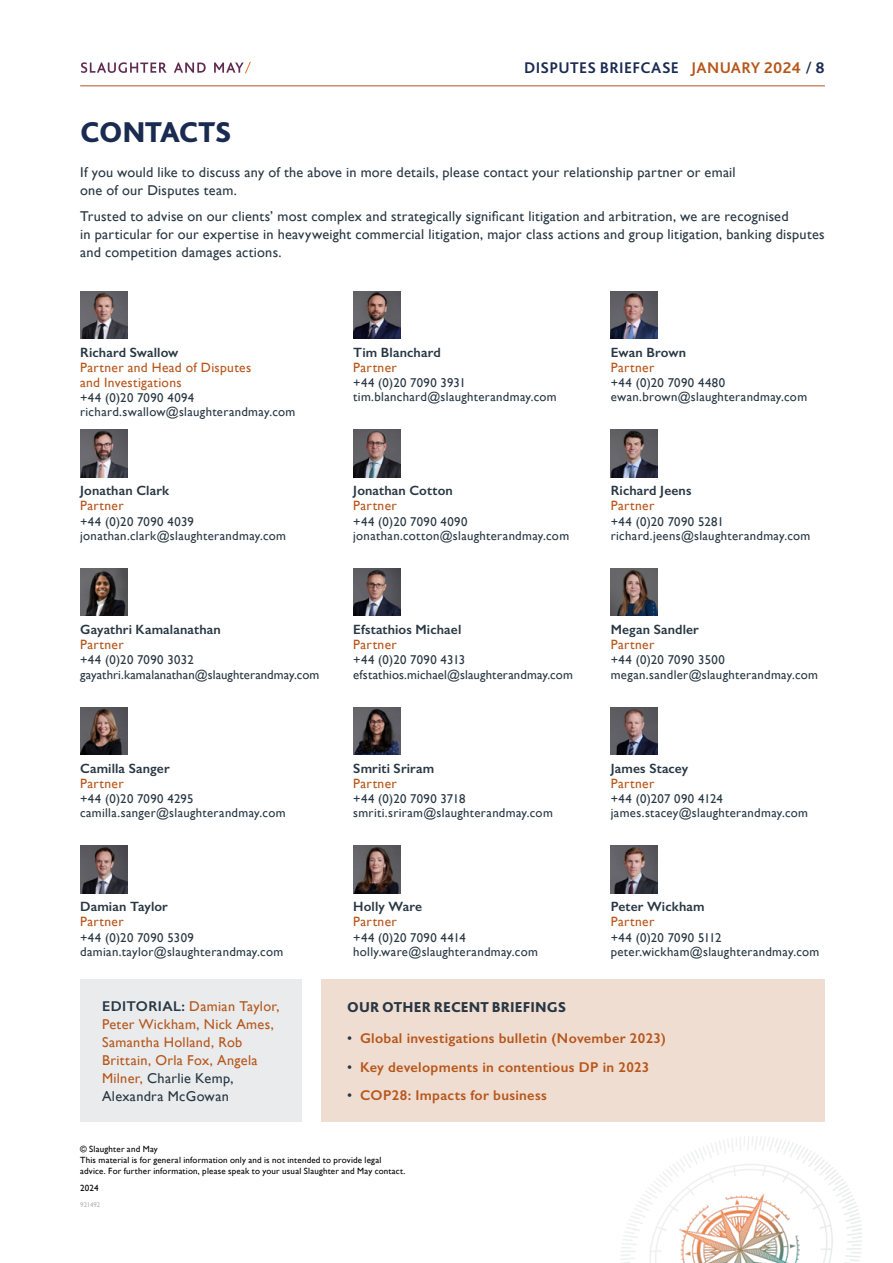
<style>
.page{position:relative;width:893px;height:1263px;background:#fff}
.page>*{position:absolute;margin:0;border:0;box-sizing:border-box;transform-origin:0 0}
.t1{font:800 30px "Bliss Pro";letter-spacing:-.02em;color:#1a2b52}
.t2{font:700 16.2px "Bliss Pro";letter-spacing:.02em;color:#1a2b52}
.t3{font:800 15px "Bliss Pro";letter-spacing:.01em;color:#283743}
.t4{font:14.25px/18px "Gill Sans";letter-spacing:.015em;color:#283743}
.t5{font:14.25px/18px "Gill Sans";letter-spacing:.025em;color:#b6561b}
.t6{font:600 14.25px "Gill Sans";letter-spacing:.02em;color:#b6561b}
.t7{font:600 13.5px "Gill Sans";letter-spacing:.01em;color:#283743}
.t8{font:13.5px/15px "Gill Sans";letter-spacing:.025em;color:#b6561b}
.t9{font:12.75px/14.2px "Gill Sans";letter-spacing:.025em;color:#283743}
.t10{font:9px/10.8px "Gill Sans";letter-spacing:.02em;color:#000}
.t11{font:6.75px "Gill Sans";letter-spacing:.01em;color:#b3b2b2}
.s1{color:#b6561b}
.s2{font-weight:400}
.s3{font-weight:600;color:#283743}
.s4{color:#283743}
.s5{font-weight:400;color:#283743}
</style>
<div class="page">
<img style="left:321px;top:1120px;width:541px;height:143px">
<hr style="left:80px;top:85px;width:745px;height:1px;background:#b6561b">
<svg style="left:81px;top:62px;width:86px;height:11px"></svg>
<svg style="left:174px;top:62px;width:32px;height:11px"></svg>
<svg style="left:214px;top:62px;width:37px;height:11px"></svg>
<img style="left:353px;top:291px;width:47px;height:47px">
<img style="left:80px;top:569px;width:47px;height:47px">
<img style="left:353px;top:569px;width:47px;height:47px">
<img style="left:80px;top:291px;width:47px;height:47px">
<img style="left:80px;top:430px;width:47px;height:47px">
<img style="left:80px;top:846px;width:47px;height:47px">
<img style="left:353px;top:430px;width:47px;height:47px">
<img style="left:80px;top:707px;width:47px;height:47px">
<img style="left:353px;top:846px;width:47px;height:47px">
<img style="left:353px;top:707px;width:47px;height:47px">
<div style="left:81px;top:979px;width:221px;height:143px;background:#e9ebec"></div>
<img style="left:611px;top:707px;width:47px;height:47px">
<img style="left:611px;top:291px;width:47px;height:47px">
<img style="left:611px;top:569px;width:47px;height:47px">
<img style="left:611px;top:430px;width:47px;height:47px">
<img style="left:611px;top:846px;width:47px;height:47px">
<div style="left:322px;top:979px;width:503px;height:143px;background:#f0ddd1"></div>
<p class="t2" style="left:524px;top:57px;width:302px">DISPUTES BRIEFCASE <span class="s1">JANUARY 2024</span> <span class="s2">/</span> 8</p>
<h1 class="t1" style="left:80px;top:114px;width:153px">CONTACTS</h1>
<p class="t4" style="left:80px;top:163px;width:657px">If you would like to discuss any of the above in more details, please contact your relationship partner or email one of our Disputes team.</p>
<p class="t4" style="left:80px;top:207px;width:746px">Trusted to advise on our clients’ most complex and strategically significant litigation and arbitration, we are recognised<br>in particular for our expertise in heavyweight commercial litigation, major class actions and group litigation, banking disputes and competition damages actions.</p>
<p class="t7" style="left:80px;top:344px;width:100px">Richard Swallow</p>
<p class="t8" style="left:80px;top:360px;width:173px">Partner and Head of Disputes and Investigations</p>
<p class="t9" style="left:80px;top:390px;width:217px">+44 (0)20 7090 4094 richard.swallow@slaughterandmay.com</p>
<p class="t7" style="left:80px;top:483px;width:91px">Jonathan Clark</p>
<p class="t8" style="left:80px;top:498px;width:45px">Partner</p>
<p class="t9" style="left:80px;top:514px;width:207px">+44 (0)20 7090 4039 jonathan.clark@slaughterandmay.com</p>
<p class="t7" style="left:80px;top:621px;width:142px">Gayathri Kamalanathan</p>
<p class="t8" style="left:80px;top:637px;width:45px">Partner</p>
<p class="t9" style="left:80px;top:653px;width:241px">+44 (0)20 7090 3032 gayathri.kamalanathan@slaughterandmay.com</p>
<p class="t7" style="left:80px;top:760px;width:91px">Camilla Sanger</p>
<p class="t8" style="left:80px;top:775px;width:45px">Partner</p>
<p class="t9" style="left:80px;top:791px;width:207px">+44 (0)20 7090 4295 camilla.sanger@slaughterandmay.com</p>
<p class="t7" style="left:353px;top:344px;width:89px">Tim Blanchard</p>
<p class="t8" style="left:353px;top:360px;width:45px">Partner</p>
<p class="t9" style="left:353px;top:375px;width:205px">+44 (0)20 7090 3931 tim.blanchard@slaughterandmay.com</p>
<p class="t7" style="left:353px;top:483px;width:101px">Jonathan Cotton</p>
<p class="t8" style="left:353px;top:498px;width:45px">Partner</p>
<p class="t9" style="left:353px;top:514px;width:217px">+44 (0)20 7090 4090 jonathan.cotton@slaughterandmay.com</p>
<p class="t7" style="left:353px;top:621px;width:110px">Efstathios Michael</p>
<p class="t8" style="left:353px;top:637px;width:45px">Partner</p>
<p class="t9" style="left:353px;top:653px;width:221px">+44 (0)20 7090 4313 efstathios.michael@slaughterandmay.com</p>
<p class="t7" style="left:353px;top:760px;width:83px">Smriti Sriram</p>
<p class="t8" style="left:353px;top:775px;width:45px">Partner</p>
<p class="t9" style="left:353px;top:791px;width:201px">+44 (0)20 7090 3718 smriti.sriram@slaughterandmay.com</p>
<p class="t7" style="left:611px;top:344px;width:77px">Ewan Brown</p>
<p class="t8" style="left:611px;top:360px;width:45px">Partner</p>
<p class="t9" style="left:611px;top:375px;width:198px">+44 (0)20 7090 4480 ewan.brown@slaughterandmay.com</p>
<p class="t7" style="left:611px;top:483px;width:82px">Richard Jeens</p>
<p class="t8" style="left:611px;top:498px;width:45px">Partner</p>
<p class="t9" style="left:611px;top:514px;width:201px">+44 (0)20 7090 5281 richard.jeens@slaughterandmay.com</p>
<p class="t7" style="left:611px;top:621px;width:90px">Megan Sandler</p>
<p class="t8" style="left:611px;top:637px;width:45px">Partner</p>
<p class="t9" style="left:611px;top:653px;width:209px">+44 (0)20 7090 3500 megan.sandler@slaughterandmay.com</p>
<p class="t7" style="left:611px;top:760px;width:79px">James Stacey</p>
<p class="t8" style="left:611px;top:775px;width:45px">Partner</p>
<p class="t9" style="left:611px;top:791px;width:199px">+44 (0)207 090 4124 james.stacey@slaughterandmay.com</p>
<p class="t7" style="left:80px;top:899px;width:89px">Damian Taylor</p>
<p class="t8" style="left:80px;top:914px;width:45px">Partner</p>
<p class="t9" style="left:80px;top:930px;width:205px">+44 (0)20 7090 5309 damian.taylor@slaughterandmay.com</p>
<p class="t5" style="left:102px;top:997px;width:179px"><span class="s3">EDITORIAL:</span> Damian Taylor,<br>Peter Wickham, Nick Ames,<br>Samantha Holland, Rob<br>Brittain, Orla Fox, Angela<br>Milner, <span class="s4">Charlie Kemp,<br>Alexandra McGowan</span></p>
<p class="t7" style="left:353px;top:899px;width:71px">Holly Ware</p>
<p class="t8" style="left:353px;top:914px;width:45px">Partner</p>
<p class="t9" style="left:353px;top:930px;width:186px">+44 (0)20 7090 4414 holly.ware@slaughterandmay.com</p>
<p class="t7" style="left:611px;top:899px;width:95px">Peter Wickham</p>
<p class="t8" style="left:611px;top:914px;width:45px">Partner</p>
<p class="t9" style="left:611px;top:930px;width:210px">+44 (0)20 7090 5112 peter.wickham@slaughterandmay.com</p>
<p class="t3" style="left:347px;top:998px;width:220px">OUR OTHER RECENT BRIEFINGS</p>
<p class="t6" style="left:347px;top:1029px;width:320px"><span class="s5">•</span> Global investigations bulletin (November 2023)</p>
<p class="t6" style="left:347px;top:1058px;width:304px"><span class="s5">•</span> Key developments in contentious DP in 2023</p>
<p class="t6" style="left:347px;top:1087px;width:201px"><span class="s5">•</span> COP28: Impacts for business</p>
<p class="t10" style="left:80px;top:1144px;width:327px">© Slaughter and May<br>This material is for general information only and is not intended to provide legal advice. For further information, please speak to your usual Slaughter and May contact.</p>
<p class="t10" style="left:80px;top:1183px;width:20px">2024</p>
<p class="t11" style="left:80px;top:1200px;width:22px">921492</p>
</div>
